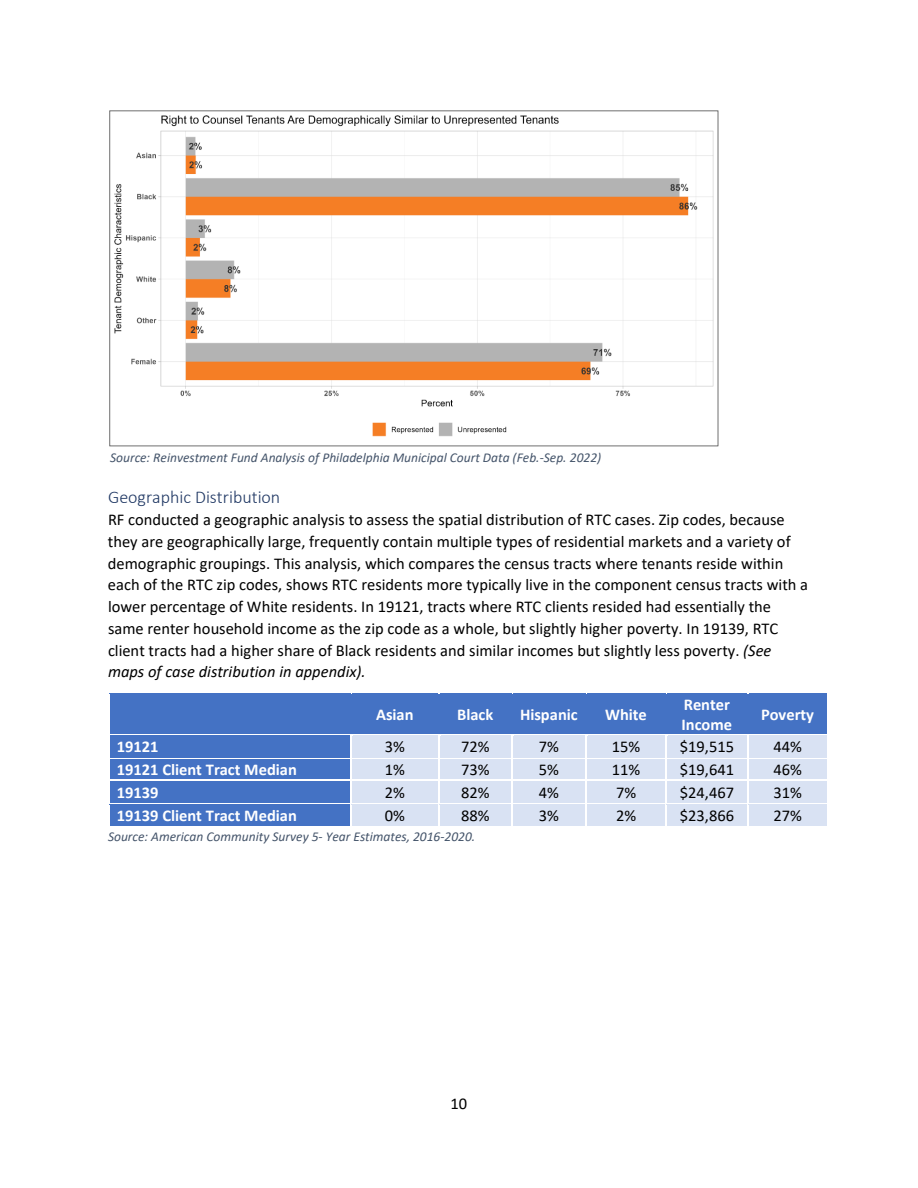
<style>
.page{position:relative;width:918px;height:1188px;background:#fff}
.page>*{position:absolute;margin:0;border:0;box-sizing:border-box;transform-origin:0 0}
.t1{font:300 18px "Calibri";color:#1f3763}
.t2{font:16.5px/21.8px "Calibri";color:#000}
.t3{font:700 16.5px/20.1px "Calibri";color:#fff}
.t4{font:italic 13.5px "Calibri";color:#44546a}
.s1{font-style:italic}
</style>
<div class="page">
<div style="left:110px;top:694px;width:241px;height:40px;background:#4472c4"></div>
<div style="left:351px;top:694px;width:88px;height:40px;background:#4472c4"></div>
<div style="left:439px;top:694px;width:73px;height:40px;background:#4472c4"></div>
<div style="left:512px;top:694px;width:74px;height:40px;background:#4472c4"></div>
<div style="left:586px;top:694px;width:80px;height:40px;background:#4472c4"></div>
<div style="left:666px;top:694px;width:82px;height:40px;background:#4472c4"></div>
<div style="left:748px;top:694px;width:79px;height:40px;background:#4472c4"></div>
<hr style="left:109px;top:694px;width:242px;height:1px;background:#4472c4">
<div style="left:110px;top:736px;width:240px;height:22px;background:#4472c4"></div>
<div style="left:351px;top:736px;width:87px;height:22px;background:#d9e2f3"></div>
<div style="left:439px;top:736px;width:72px;height:22px;background:#d9e2f3"></div>
<div style="left:512px;top:736px;width:73px;height:22px;background:#d9e2f3"></div>
<div style="left:586px;top:736px;width:79px;height:22px;background:#d9e2f3"></div>
<div style="left:666px;top:736px;width:81px;height:22px;background:#d9e2f3"></div>
<div style="left:748px;top:736px;width:79px;height:22px;background:#d9e2f3"></div>
<hr style="left:109px;top:736px;width:241px;height:1px;background:#4472c4">
<hr style="left:350px;top:736px;width:2px;height:22px;background:#fff">
<hr style="left:511px;top:736px;width:2px;height:22px;background:#fff">
<hr style="left:585px;top:736px;width:2px;height:22px;background:#fff">
<hr style="left:665px;top:736px;width:2px;height:22px;background:#fff">
<div style="left:110px;top:759px;width:240px;height:21px;background:#4472c4"></div>
<div style="left:351px;top:759px;width:87px;height:21px;background:#d9e2f3"></div>
<div style="left:439px;top:759px;width:72px;height:21px;background:#d9e2f3"></div>
<div style="left:512px;top:759px;width:73px;height:21px;background:#d9e2f3"></div>
<div style="left:586px;top:759px;width:79px;height:21px;background:#d9e2f3"></div>
<div style="left:666px;top:759px;width:81px;height:21px;background:#d9e2f3"></div>
<div style="left:748px;top:759px;width:79px;height:21px;background:#d9e2f3"></div>
<hr style="left:109px;top:759px;width:241px;height:1px;background:#4472c4">
<hr style="left:350px;top:760px;width:2px;height:20px;background:#fff">
<hr style="left:511px;top:760px;width:2px;height:20px;background:#fff">
<hr style="left:585px;top:760px;width:2px;height:20px;background:#fff">
<hr style="left:665px;top:760px;width:2px;height:20px;background:#fff">
<div style="left:110px;top:781px;width:240px;height:22px;background:#4472c4"></div>
<div style="left:351px;top:781px;width:87px;height:22px;background:#d9e2f3"></div>
<div style="left:439px;top:781px;width:72px;height:22px;background:#d9e2f3"></div>
<div style="left:512px;top:781px;width:73px;height:22px;background:#d9e2f3"></div>
<div style="left:586px;top:781px;width:79px;height:22px;background:#d9e2f3"></div>
<div style="left:666px;top:781px;width:81px;height:22px;background:#d9e2f3"></div>
<div style="left:748px;top:781px;width:79px;height:22px;background:#d9e2f3"></div>
<hr style="left:109px;top:781px;width:241px;height:1px;background:#4472c4">
<hr style="left:350px;top:781px;width:2px;height:22px;background:#fff">
<hr style="left:511px;top:781px;width:2px;height:22px;background:#fff">
<hr style="left:585px;top:781px;width:2px;height:22px;background:#fff">
<hr style="left:665px;top:781px;width:2px;height:22px;background:#fff">
<div style="left:110px;top:805px;width:240px;height:21px;background:#4472c4"></div>
<div style="left:351px;top:805px;width:87px;height:21px;background:#d9e2f3"></div>
<div style="left:439px;top:805px;width:72px;height:21px;background:#d9e2f3"></div>
<div style="left:512px;top:805px;width:73px;height:21px;background:#d9e2f3"></div>
<div style="left:586px;top:805px;width:79px;height:21px;background:#d9e2f3"></div>
<div style="left:666px;top:805px;width:81px;height:21px;background:#d9e2f3"></div>
<div style="left:748px;top:805px;width:79px;height:21px;background:#d9e2f3"></div>
<hr style="left:109px;top:805px;width:241px;height:1px;background:#4472c4">
<hr style="left:350px;top:805px;width:2px;height:21px;background:#fff">
<svg style="left:439px;top:736px;width:2px;height:90px"></svg>
<hr style="left:511px;top:805px;width:2px;height:21px;background:#fff">
<hr style="left:585px;top:805px;width:2px;height:21px;background:#fff">
<hr style="left:665px;top:805px;width:2px;height:21px;background:#fff">
<svg style="left:748px;top:735px;width:2px;height:91px"></svg>
<img style="left:114px;top:115px;width:600px;height:322px">
<p class="t4" style="left:110px;top:448px;width:493px">Source: Reinvestment Fund Analysis of Philadelphia Municipal Court Data (Feb.-Sep. 2022)</p>
<h3 class="t1" style="left:108px;top:486px;width:174px">Geographic Distribution</h3>
<p class="t2" style="left:108px;top:509px;width:702px">RF conducted a geographic analysis to assess the spatial distribution of RTC cases. Zip codes, because they are geographically large, frequently contain multiple types of residential markets and a variety of demographic groupings. This analysis, which compares the census tracts where tenants reside within each of the RTC zip codes, shows RTC residents more typically live in the component census tracts with a lower percentage of White residents. In 19121, tracts where RTC clients resided had essentially the same renter household income as the zip code as a whole, but slightly higher poverty. In 19139, RTC client tracts had a higher share of Black residents and similar incomes but slightly less poverty. <span class="s1">(See maps of case distribution in appendix).</span></p>
<p class="t3" style="left:376px;top:704px;width:39px">Asian</p>
<p class="t3" style="left:457px;top:704px;width:38px">Black</p>
<p class="t3" style="left:520px;top:704px;width:59px">Hispanic</p>
<p class="t3" style="left:605px;top:704px;width:43px">White</p>
<p class="t3" style="left:681px;top:694px;width:52px">Renter<br>Income</p>
<p class="t3" style="left:761px;top:704px;width:55px">Poverty</p>
<p class="t3" style="left:117px;top:737px;width:43px">19121</p>
<p class="t2" style="left:385px;top:736px;width:22px">3%</p>
<p class="t2" style="left:461px;top:736px;width:30px">72%</p>
<p class="t2" style="left:539px;top:736px;width:22px">7%</p>
<p class="t2" style="left:612px;top:736px;width:30px">15%</p>
<p class="t2" style="left:680px;top:736px;width:56px">$19,515</p>
<p class="t2" style="left:773px;top:736px;width:30px">44%</p>
<p class="t3" style="left:117px;top:759px;width:182px">19121 Client Tract Median</p>
<p class="t2" style="left:385px;top:758px;width:22px">1%</p>
<p class="t2" style="left:461px;top:758px;width:30px">73%</p>
<p class="t2" style="left:539px;top:758px;width:22px">5%</p>
<p class="t2" style="left:612px;top:758px;width:30px">11%</p>
<p class="t2" style="left:680px;top:758px;width:56px">$19,641</p>
<p class="t2" style="left:773px;top:758px;width:30px">46%</p>
<p class="t3" style="left:117px;top:782px;width:43px">19139</p>
<p class="t2" style="left:385px;top:781px;width:22px">2%</p>
<p class="t2" style="left:461px;top:781px;width:30px">82%</p>
<p class="t2" style="left:539px;top:781px;width:22px">4%</p>
<p class="t2" style="left:616px;top:781px;width:22px">7%</p>
<p class="t2" style="left:680px;top:781px;width:56px">$24,467</p>
<p class="t2" style="left:773px;top:781px;width:30px">31%</p>
<p class="t3" style="left:117px;top:805px;width:182px">19139 Client Tract Median</p>
<p class="t2" style="left:385px;top:804px;width:22px">0%</p>
<p class="t2" style="left:461px;top:804px;width:30px">88%</p>
<p class="t2" style="left:539px;top:804px;width:22px">3%</p>
<p class="t2" style="left:616px;top:804px;width:22px">2%</p>
<p class="t2" style="left:680px;top:804px;width:56px">$23,866</p>
<p class="t2" style="left:773px;top:804px;width:30px">27%</p>
<p class="t4" style="left:108px;top:827px;width:369px">Source: American Community Survey 5- Year Estimates, 2016-2020.</p>
<p class="t2" style="left:451px;top:1093px;width:18px">10</p>
</div>
